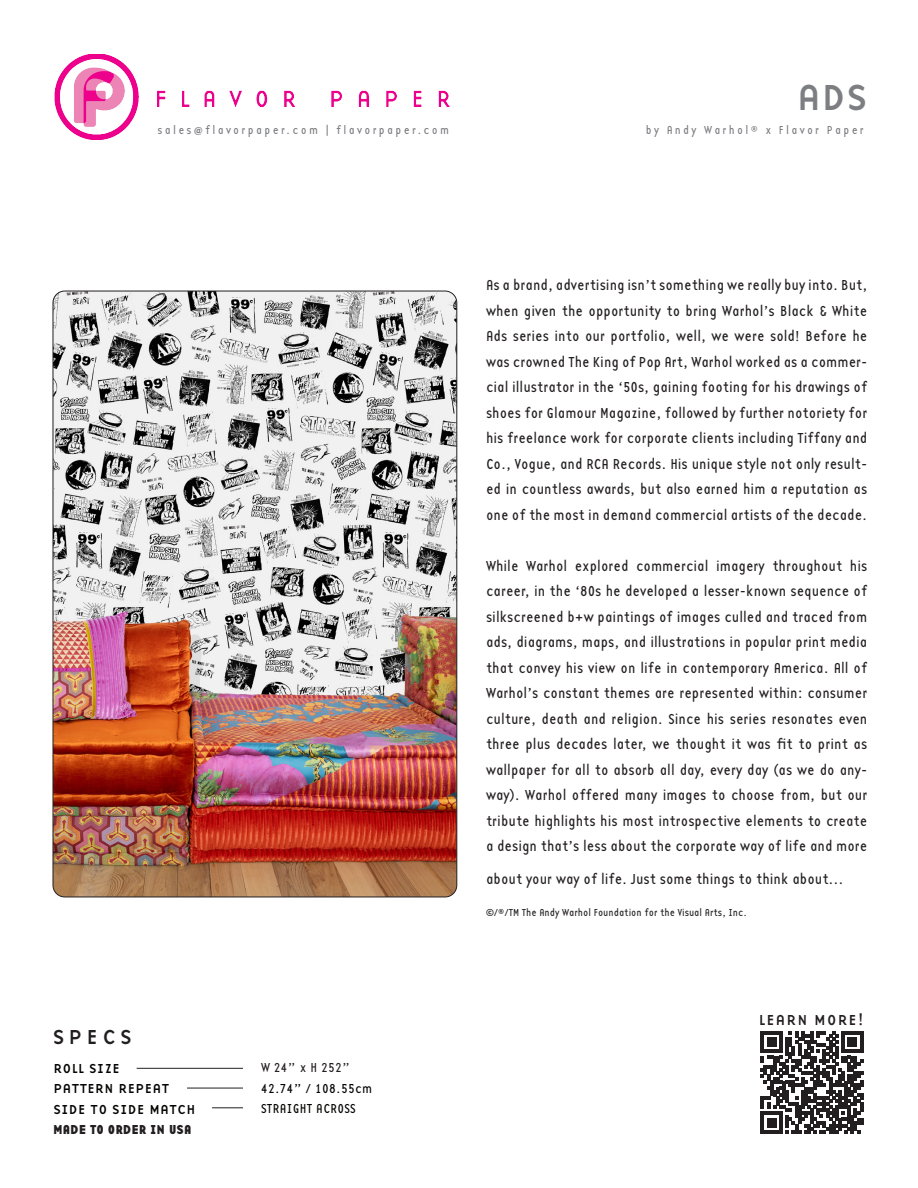
<style>
.page{position:relative;width:918px;height:1188px;background:#fff}
.page>*{position:absolute;margin:0;border:0;box-sizing:border-box;transform-origin:0 0}
.t1{font:37.5px "Base 9 Sans OT";color:#7d7e82}
.t2{font:21px "Base 9 Sans OT";letter-spacing:.19em;color:#231f20}
.t3{font:15px/25.5px "Base 12 Sans OT";color:#231f20;text-align:justify}
.t4{font:15px "Base 9 Sans OT";letter-spacing:.06em;color:#231f20}
.t5{font:13.5px "Base 9 Sans OT";letter-spacing:.02em;color:#040503}
.t6{font:13.5px "Base 12 Sans OT";letter-spacing:.02em;color:#040503}
.t7{font:700 13.5px "Base 12 Sans OT";letter-spacing:.05em;color:#231f20}
.t8{font:13.5px "Base 12 Sans OT";color:#231f20}
.t9{font:12px "Base 12 Sans OT";letter-spacing:.19em;color:#7d7e82}
.t10{font:10.5px "Base 12 Sans OT";color:#231f20}
</style>
<div class="page">
<img style="left:53px;top:291px;width:404px;height:606px">
<hr style="left:137px;top:1068px;width:106px;height:1px;background:#231f20">
<hr style="left:187px;top:1088px;width:56px;height:1px;background:#231f20">
<hr style="left:212px;top:1108px;width:31px;height:1px;background:#231f20">
<img style="left:54px;top:54px;width:85px;height:86px">
<img style="left:157px;top:90px;width:292px;height:16px">
<svg style="left:761px;top:1031px;width:102px;height:102px"></svg>
<p class="t1" style="left:797px;top:71px;width:72px">ADS</p>
<p class="t9" style="left:158px;top:122px;width:293px">sales@flavorpaper.com | flavorpaper.com</p>
<p class="t9" style="left:646px;top:122px;width:220px">by Andy Warhol® x Flavor Paper</p>
<p class="t3" style="left:486px;top:273px;width:383px">As a brand, advertising isn’t something we really buy into. But, when given the opportunity to bring Warhol’s Black &amp; White Ads series into our portfolio, well, we were sold! Before he was crowned The King of Pop Art, Warhol worked as a commer&shy;cial illustrator in the ‘50s, gaining footing for his drawings of shoes for Glamour Magazine, followed by further notoriety for his freelance work for corporate clients including Tiffany and Co., Vogue, and RCA Records. His unique style not only result&shy;ed in countless awards, but also earned him a reputation as one of the most in demand commercial artists of the decade.</p>
<p class="t3" style="left:486px;top:553px;width:383px">While Warhol explored commercial imagery throughout his career, in the ‘80s he developed a lesser-known sequence of silkscreened b+w paintings of images culled and traced from ads, diagrams, maps, and illustrations in popular print media that convey his view on life in contemporary America. All of Warhol’s constant themes are represented within: consumer culture, death and religion. Since his series resonates even three plus decades later, we thought it was fit to print as wallpaper for all to absorb all day, every day (as we do any&shy;way). Warhol offered many images to choose from, but our tribute highlights his most introspective elements to create a design that’s less about the corporate way of life and more</p>
<p class="t3" style="left:486px;top:866px;width:359px">about your way of life. Just some things to think about…</p>
<p class="t10" style="left:486px;top:906px;width:262px">©/®/TM The Andy Warhol Foundation for the Visual Arts, Inc.</p>
<p class="t2" style="left:53px;top:1022px;width:81px">SPECS</p>
<p class="t5" style="left:53px;top:1059px;width:68px">ROLL SIZE</p>
<p class="t5" style="left:53px;top:1079px;width:118px">PATTERN REPEAT</p>
<p class="t5" style="left:53px;top:1100px;width:144px">SIDE TO SIDE MATCH</p>
<p class="t7" style="left:53px;top:1121px;width:139px">MADE TO ORDER IN USA</p>
<p class="t8" style="left:261px;top:1060px;width:91px">W 24” x H 252”</p>
<p class="t6" style="left:261px;top:1080px;width:113px">42.74” / 108.55cm</p>
<p class="t6" style="left:261px;top:1100px;width:96px">STRAIGHT ACROSS</p>
<p class="t4" style="left:759px;top:1010px;width:107px">LEARN MORE!</p>
</div>
